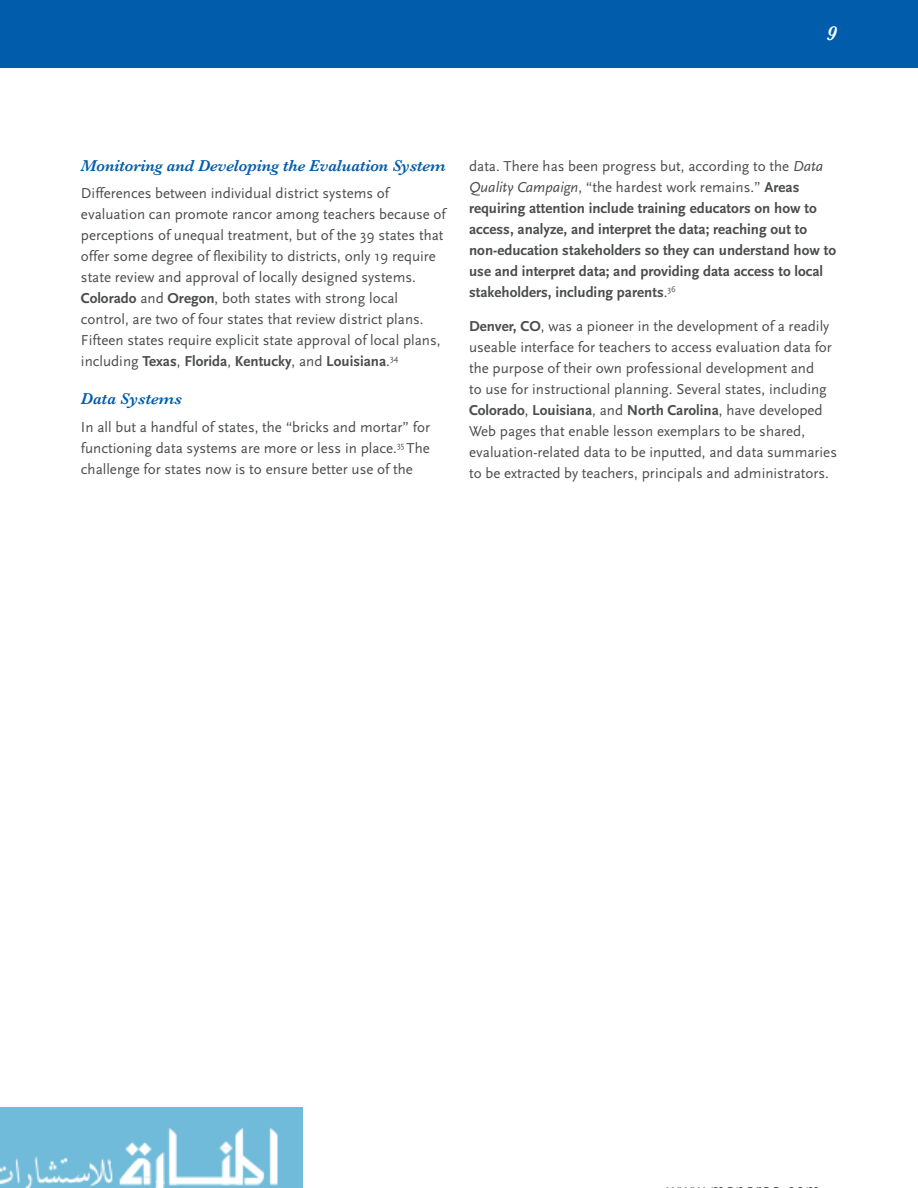
<style>
.page{position:relative;width:918px;height:1188px;background:#fff}
.page>*{position:absolute;margin:0;border:0;box-sizing:border-box;transform-origin:0 0}
.t1{font:italic 600 21px "Baskerville";color:#fff}
.t2{font:italic 600 16.5px "Baskerville";letter-spacing:-.01em;color:#015dab}
.t3{font:15px/21px "Scala Sans";color:#4b4c4d}
.t4{font:700 15px/21px "Scala Sans";color:#4b4c4d}
.s1{font-weight:700}
.s2{font-weight:400}
.s3{font-weight:400;font-style:italic}
</style>
<div class="page">
<img style="left:0;top:1107px;width:303px;height:81px">
<div style="left:0;top:0;width:918px;height:67px;background:#015dab"></div>
<h1 class="t1" style="left:826px;top:21px;width:12px">9</h1>
<p class="t2" style="left:81px;top:156px;width:366px">Monitoring and Developing the Evaluation System</p>
<p class="t3" style="left:81px;top:184px;width:366px">Differences between individual district systems of evaluation can promote rancor among teachers because of perceptions of unequal treatment, but of the 39 states that offer some degree of flexibility to districts, only 19 require state review and approval of locally designed systems.<br><span class="s1">Colorado</span> and <span class="s1">Oregon</span>, both states with strong local control, are two of four states that review district plans.<br>Fifteen states require explicit state approval of local plans, including <span class="s1">Texas</span>, <span class="s1">Florida</span>, <span class="s1">Kentucky</span>, and <span class="s1">Louisiana</span>.<sup>34</sup></p>
<p class="t2" style="left:81px;top:389px;width:103px">Data Systems</p>
<p class="t3" style="left:81px;top:418px;width:351px;text-align:justify">In all but a handful of states, the “bricks and mortar” for functioning data systems are more or less in place.<sup>35</sup> The challenge for states now is to ensure better use of the</p>
<p class="t4" style="left:469px;top:156px;width:369px"><span class="s2">data. There has been progress but, according to the</span> <span class="s3">Data Quality Campaign</span><span class="s2">, “the hardest work remains.”</span> Areas requiring attention include training educators on how to access, analyze, and interpret the data; reaching out to non-education stakeholders so they can understand how to use and interpret data; and providing data access to local stakeholders, including parents<span class="s2">.</span><sup>36</sup></p>
<p class="t3" style="left:469px;top:317px;width:369px"><span class="s1">Denver, CO</span>, was a pioneer in the development of a readily useable interface for teachers to access evaluation data for the purpose of their own professional development and<br>to use for instructional planning. Several states, including <span class="s1">Colorado</span>, <span class="s1">Louisiana</span>, and <span class="s1">North Carolina</span>, have developed Web pages that enable lesson exemplars to be shared, evaluation-related data to be inputted, and data summaries to be extracted by teachers, principals and administrators.</p>
</div>
